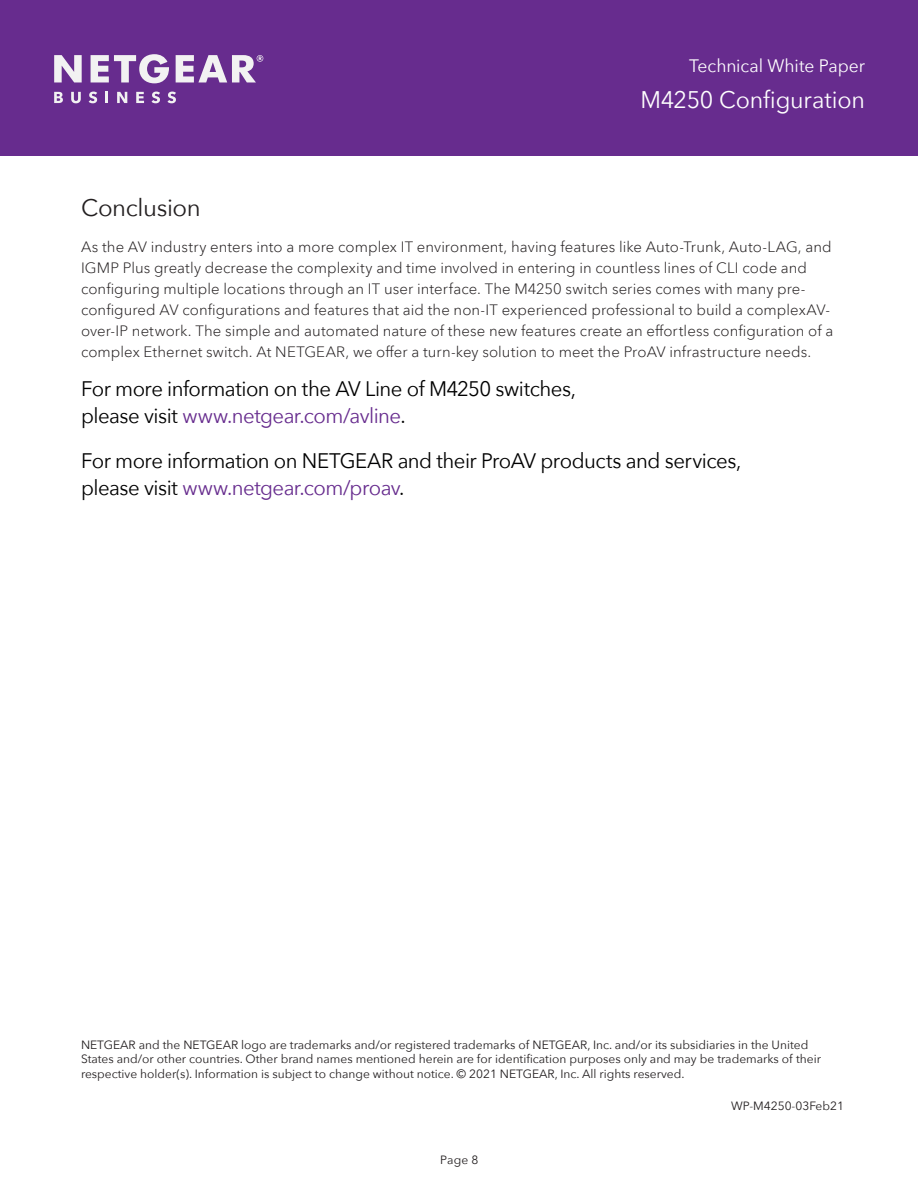
<style>
.page{position:relative;width:918px;height:1188px;background:#fff}
.page>*{position:absolute;margin:0;border:0;box-sizing:border-box;transform-origin:0 0}
.t1{font:24px "Avenir Next";letter-spacing:-.01em;color:#fff}
.Body_Copy_-_Avenie_N{font:24px "Avenir Next";letter-spacing:-.015em;color:#231f20}
.Body_Copy_-_Avenie_N-2{font:21px/27px "Avenir Next";letter-spacing:-.025em;color:#000001}
.t2{font:18px "Avenir Next";letter-spacing:-.005em;color:#fff}
.Body_Copy_-_Avenie_N-3{font:300 15px/21px "Avenir Next LT Pro";letter-spacing:.005em;color:#231f20}
.t3{font:12px/14.4px "Avenir Next";color:#231f20}
.s1{color:#672c8e}
</style>
<div class="page">
<div style="left:0;top:0;width:918px;height:156px;background:#672c8e"></div>
<svg style="left:54px;top:92px;width:9px;height:11px"></svg>
<svg style="left:71px;top:92px;width:10px;height:11px"></svg>
<svg style="left:89px;top:92px;width:8px;height:11px"></svg>
<svg style="left:106px;top:92px;width:2px;height:11px"></svg>
<svg style="left:117px;top:92px;width:10px;height:11px"></svg>
<svg style="left:136px;top:92px;width:8px;height:11px"></svg>
<svg style="left:152px;top:92px;width:8px;height:11px"></svg>
<svg style="left:167px;top:92px;width:9px;height:11px"></svg>
<svg style="left:176px;top:55px;width:87px;height:27px"></svg>
<svg style="left:91px;top:54px;width:78px;height:29px"></svg>
<svg style="left:54px;top:55px;width:28px;height:27px"></svg>
<p class="t2" style="left:689px;top:51px;width:177px">Technical White Paper</p>
<h1 class="t1" style="left:640px;top:79px;width:226px">M4250 Configuration</h1>
<p class="Body_Copy_-_Avenie_N" style="left:81px;top:187px;width:121px">Conclusion</p>
<p class="Body_Copy_-_Avenie_N-3" style="left:81px;top:236px;width:754px">As the AV industry enters into a more complex IT environment, having features like Auto-Trunk, Auto-LAG, and IGMP Plus greatly decrease the complexity and time involved in entering in countless lines of CLI code and configuring multiple locations through an IT user interface. The M4250 switch series comes with many pre&shy;configured AV configurations and features that aid the non-IT experienced professional to build a complexAV&shy;over-IP network. The simple and automated nature of these new features create an effortless configuration of a complex Ethernet switch. At NETGEAR, we offer a turn-key solution to meet the ProAV infrastructure needs.</p>
<p class="Body_Copy_-_Avenie_N-2" style="left:81px;top:374px;width:497px">For more information on the AV Line of M4250 switches, please visit <span class="s1">www.netgear.com/avline</span>.</p>
<p class="Body_Copy_-_Avenie_N-2" style="left:81px;top:446px;width:662px">For more information on NETGEAR and their ProAV products and services, please visit <span class="s1">www.netgear.com/proav</span>.</p>
<p class="t3" style="left:81px;top:1037px;width:742px">NETGEAR and the NETGEAR logo are trademarks and/or registered trademarks of NETGEAR, Inc. and/or its subsidiaries in the United<br>States and/or other countries. Other brand names mentioned herein are for identification purposes only and may be trademarks of their respective holder(s). Information is subject to change without notice. © 2021 NETGEAR, Inc. All rights reserved.</p>
<p class="t3" style="left:731px;top:1098px;width:114px">WP-M4250-03Feb21</p>
<p class="t3" style="left:440px;top:1152px;width:40px">Page 8</p>
</div>
